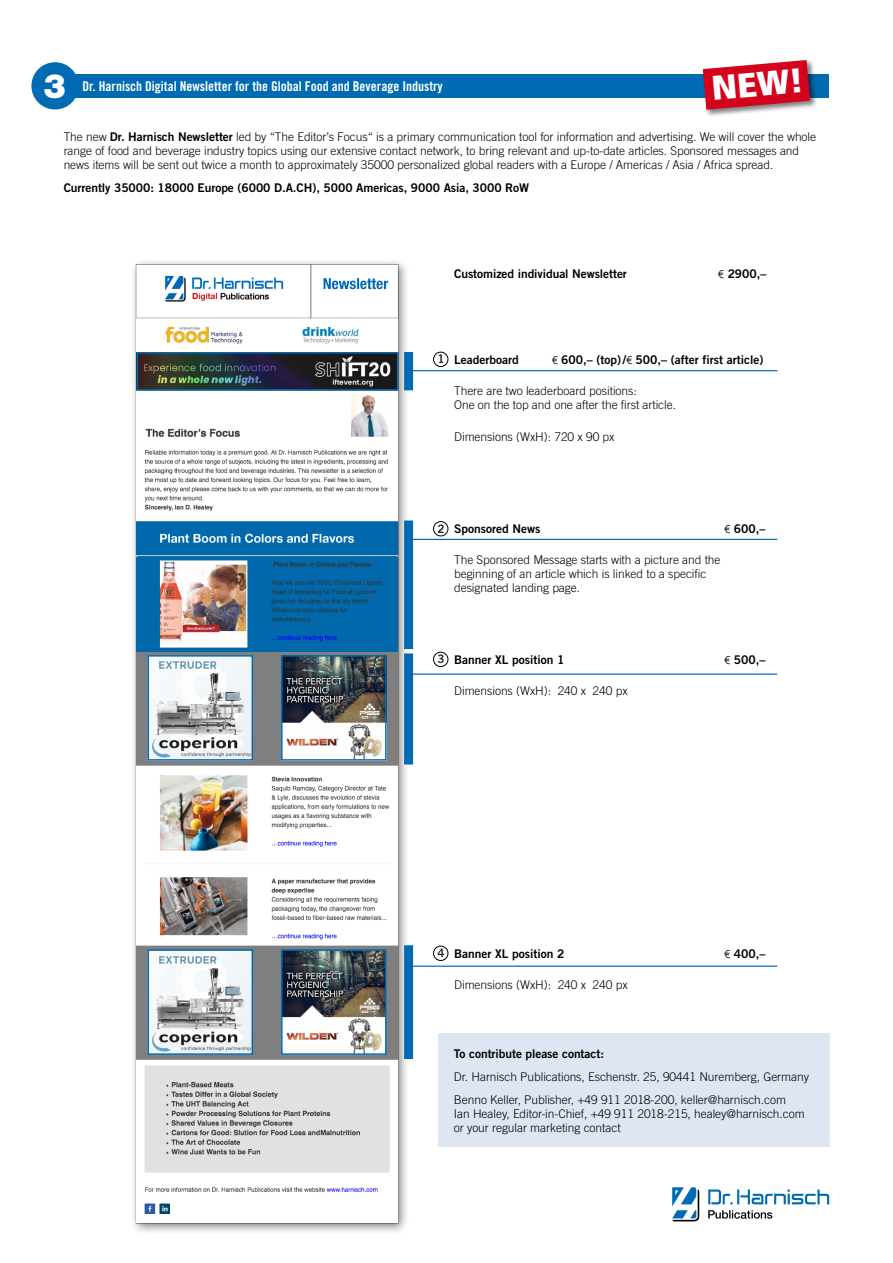
<style>
.page{position:relative;width:893px;height:1263px;background:#fff}
.page>*{position:absolute;margin:0;border:0;box-sizing:border-box;transform-origin:0 0}
.t1{font:900 condensed 34.2px "Frutiger";color:#fff;scale:1.09 1}
.t2{font:900 33.6px "Helvetica Neue LT Std";color:#fff}
.t3{font:13.5px "Trade Gothic Bold Cond Twenty";color:#fff}
.t4{font:300 12px/14.2px "Trade Gothic";letter-spacing:-.005em;color:#000}
.t5{font:12px "Trade Gothic Bold Two";letter-spacing:-.005em;color:#000}
.t6{font:11.7px "Trade Gothic Bold Two";color:#282829}
.s1{font-family:"Trade Gothic Bold Two";font-weight:400}
.s2{font-family:"Frutiger Next LT";font-weight:300}
</style>
<div class="page">
<div style="left:438px;top:1033px;width:391px;height:114px;background:#dfe6f3"></div>
<div style="left:31px;top:62px;width:48px;height:47px;background:#006ab3;border-radius:50%"></div>
<div style="left:64px;top:75px;width:765px;height:23px;background:#006ab3"></div>
<div style="left:701px;top:58px;width:116px;height:59px;background:#000;opacity:.5"></div>
<svg style="left:703px;top:60px;width:107px;height:50px;background:#d12b42"></svg>
<img style="left:133px;top:261px;width:308px;height:971px">
<img style="left:151px;top:658px;width:99px;height:100px">
<div style="left:148px;top:655px;width:105px;height:106px;border:2px solid #006ab3"></div>
<img style="left:140px;top:355px;width:255px;height:33px">
<div style="left:137px;top:352px;width:261px;height:39px;border:2px solid #006ab3"></div>
<img style="left:284px;top:658px;width:100px;height:100px">
<div style="left:281px;top:655px;width:106px;height:106px;border:2px solid #006ab3"></div>
<div style="left:433px;top:352px;width:15px;height:15px;border:1px solid #000;border-radius:50%"></div>
<div style="left:433px;top:652px;width:15px;height:15px;border:1px solid #000;border-radius:50%"></div>
<div style="left:433px;top:946px;width:15px;height:15px;border:1px solid #000;border-radius:50%"></div>
<div style="left:433px;top:521px;width:15px;height:15px;border:1px solid #000;border-radius:50%"></div>
<svg style="left:708px;top:1189px;width:121px;height:15px"></svg>
<svg style="left:708px;top:1210px;width:64px;height:9px"></svg>
<svg style="left:672px;top:1187px;width:27px;height:34px"></svg>
<hr style="left:406px;top:539px;width:371px;height:1px;background:#006ab3">
<hr style="left:406px;top:370px;width:371px;height:1px;background:#006ab3">
<hr style="left:406px;top:673px;width:371px;height:2px;background:#006ab3">
<hr style="left:406px;top:965px;width:371px;height:2px;background:#006ab3">
<img style="left:151px;top:952px;width:99px;height:100px">
<div style="left:148px;top:949px;width:105px;height:106px;border:2px solid #006ab3"></div>
<img style="left:284px;top:952px;width:100px;height:100px">
<div style="left:281px;top:949px;width:106px;height:106px;border:2px solid #006ab3"></div>
<div style="left:404px;top:352px;width:9px;height:38px;background:#006ab3"></div>
<div style="left:404px;top:653px;width:9px;height:111px;background:#006ab3"></div>
<div style="left:404px;top:945px;width:9px;height:114px;background:#006ab3"></div>
<div style="left:404px;top:520px;width:9px;height:129px;background:#006ab3"></div>
<h2 class="t2" style="left:44px;top:65px;width:24px">3</h2>
<p class="t3" style="left:83px;top:78px;width:362px">Dr. Harnisch Digital Newsletter for the Global Food and Beverage Industry</p>
<h1 class="t1" style="left:710px;top:68px;width:86px;rotate:-5deg">NEW!</h1>
<p class="t4" style="left:64px;top:129px;width:754px">The new <span class="s1">Dr. Harnisch Newsletter</span> led by “The Editor’s Focus“ is a primary communication tool for information and advertising. We will cover the whole range of food and beverage industry topics using our extensive contact network, to bring relevant and up-to-date articles. Sponsored messages and news items will be sent out twice a month to approximately 35000 personalized global readers with a Europe / Americas / Asia / Africa spread.</p>
<p class="t5" style="left:64px;top:180px;width:467px">Currently 35000: 18000 Europe (6000 D.A.CH), 5000 Americas, 9000 Asia, 3000 RoW</p>
<p class="t5" style="left:454px;top:267px;width:174px">Customized individual Newsletter</p>
<p class="t5" style="left:718px;top:267px;width:50px"><span class="s2">€</span> 2900,–</p>
<p class="t6" style="left:437px;top:352px;width:9px">1</p>
<p class="t5" style="left:454px;top:352px;width:66px">Leaderboard</p>
<p class="t5" style="left:552px;top:352px;width:213px"><span class="s2">€</span> 600,– (top)/<span class="s2">€</span> 500,– (after first article)</p>
<p class="t4" style="left:454px;top:384px;width:223px">There are two leaderboard positions:<br>One on the top and one after the first article.</p>
<p class="t4" style="left:454px;top:429px;width:162px">Dimensions (WxH): 720 x 90 px</p>
<p class="t6" style="left:437px;top:521px;width:9px">2</p>
<p class="t5" style="left:454px;top:521px;width:88px">Sponsored News</p>
<p class="t5" style="left:724px;top:521px;width:43px"><span class="s2">€</span> 600,–</p>
<p class="t4" style="left:454px;top:552px;width:268px">The Sponsored Message starts with a picture and the beginning of an article which is linked to a specific designated landing page.</p>
<p class="t6" style="left:437px;top:652px;width:9px">3</p>
<p class="t5" style="left:454px;top:652px;width:112px">Banner XL position 1</p>
<p class="t5" style="left:724px;top:652px;width:43px"><span class="s2">€</span> 500,–</p>
<p class="t4" style="left:454px;top:684px;width:175px">Dimensions (WxH): 240 x 240 px</p>
<p class="t6" style="left:437px;top:946px;width:9px">4</p>
<p class="t5" style="left:454px;top:946px;width:112px">Banner XL position 2</p>
<p class="t5" style="left:724px;top:946px;width:43px"><span class="s2">€</span> 400,–</p>
<p class="t4" style="left:454px;top:978px;width:175px">Dimensions (WxH): 240 x 240 px</p>
<p class="t5" style="left:454px;top:1046px;width:152px">To contribute please contact:</p>
<p class="t4" style="left:454px;top:1065px;width:357px;line-height:22.8px">Dr. Harnisch Publications, Eschenstr. 25, 90441 Nuremberg, Germany<br>Benno Keller, Publisher, +49 911 2018-200, keller@harnisch.com</p>
<p class="t4" style="left:454px;top:1106px;width:352px">Ian Healey, Editor-in-Chief, +49 911 2018-215, healey@harnisch.com or your regular marketing contact</p>
</div>
